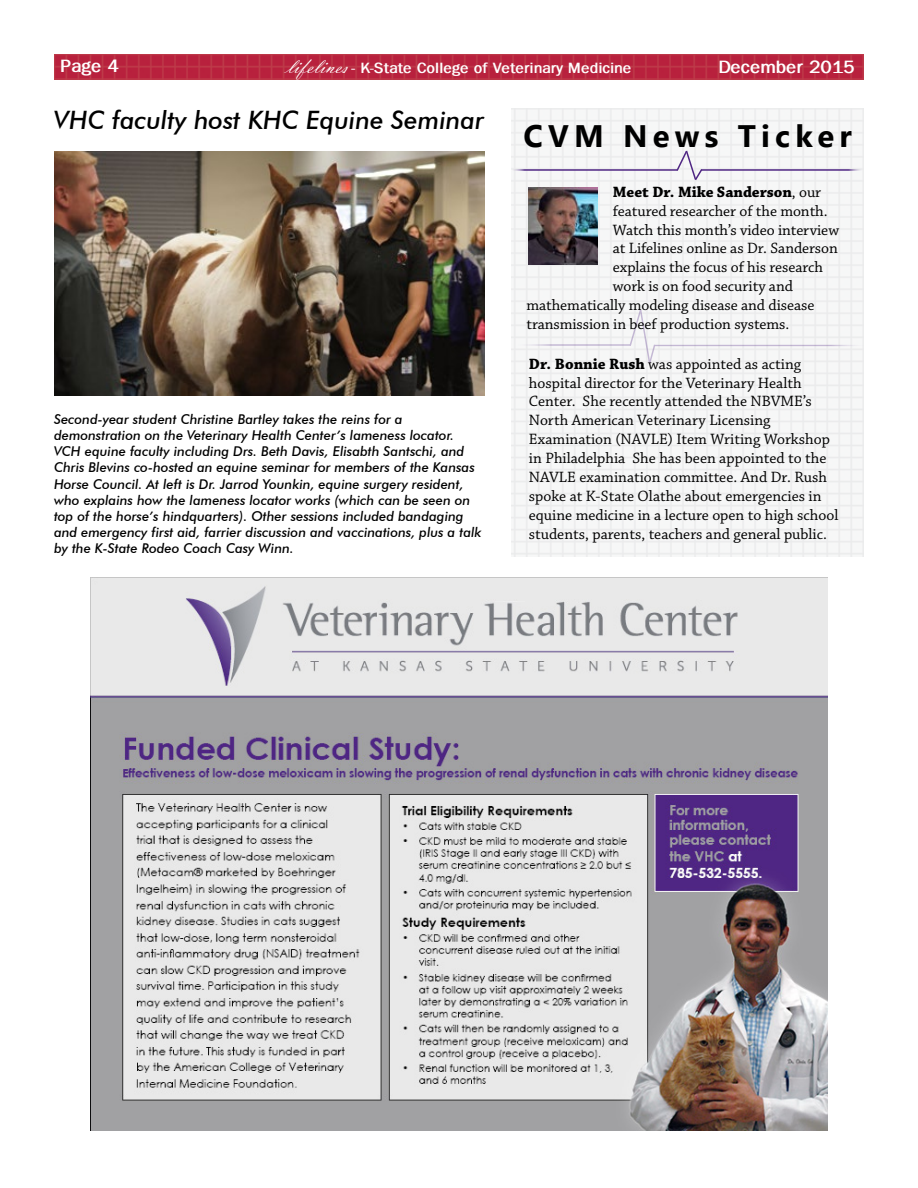
<style>
.page{position:relative;width:918px;height:1188px;background:#fff}
.page>*{position:absolute;margin:0;border:0;box-sizing:border-box;transform-origin:0 0}
.t1{font:700 31.05px "Khmer UI";letter-spacing:.17em;color:#000}
.t2{font:italic 500 25.35px "Futura BT";color:#000}
.t3{font:700 18px "Franklin Gothic";color:#fff}
.t4{font:15.75px/18.9px "Chaparral Pro";color:#000}
.t5{font:700 15.75px "Chaparral Pro";letter-spacing:-.005em;color:#000}
.t6{font:700 15px "Franklin Gothic";color:#fff}
.t7{font:italic 500 13.5px/16.2px "Futura BT";color:#000}
.s1{font-family:"Vladimir Script";font-weight:400;font-size:22.5px}
.s2{font-weight:400}
.s3{font-weight:700}
</style>
<div class="page">
<img style="left:511px;top:108px;width:353px;height:448px">
<img style="left:54px;top:54px;width:810px;height:26px">
<hr style="left:701px;top:169px;width:163px;height:2px;background:#4f2683">
<svg style="left:675px;top:149px;width:29px;height:33px"></svg>
<hr style="left:511px;top:169px;width:167px;height:2px;background:#4f2683">
<hr style="left:654px;top:345px;width:215px;height:1px;background:#4f2683">
<svg style="left:628px;top:308px;width:29px;height:57px"></svg>
<hr style="left:513px;top:344px;width:118px;height:2px;background:#4f2683">
<img style="left:54px;top:151px;width:430px;height:244px">
<img style="left:529px;top:187px;width:69px;height:77px">
<img style="left:91px;top:578px;width:737px;height:553px">
<p class="t3" style="left:60px;top:56px;width:60px">Page 4</p>
<p class="t6" style="left:287px;top:59px;width:346px"><span class="s1">lifelines</span> - K-State College of Veterinary Medicine</p>
<p class="t3" style="left:718px;top:57px;width:138px">December 2015</p>
<h2 class="t2" style="left:54px;top:105px;width:431px">VHC faculty host KHC Equine Seminar</h2>
<p class="t7" style="left:54px;top:411px;width:429px">Second-year student Christine Bartley takes the reins for a demonstration on the Veterinary Health Center’s lameness locator.<br>VCH equine faculty including Drs. Beth Davis, Elisabth Santschi, and Chris Blevins co-hosted an equine seminar for members of the Kansas Horse Council. At left is Dr. Jarrod Younkin, equine surgery resident, who explains how the lameness locator works (which can be seen on top of the horse’s hindquarters). Other sessions included bandaging and emergency first aid, farrier discussion and vaccinations, plus a talk by the K-State Rodeo Coach Casy Winn.</p>
<h1 class="t1" style="left:524px;top:118px;width:330px">CVM News Ticker</h1>
<p class="t5" style="left:613px;top:183px;width:210px">Meet Dr. Mike Sanderson<span class="s2">, our</span></p>
<p class="t4" style="left:613px;top:202px;width:216px">featured researcher of the month.</p>
<p class="t4" style="left:613px;top:221px;width:228px">Watch this month’s video interview</p>
<p class="t4" style="left:613px;top:240px;width:226px">at Lifelines online as Dr. Sanderson</p>
<p class="t4" style="left:613px;top:259px;width:212px">explains the focus of his research</p>
<p class="t4" style="left:613px;top:277px;width:182px">work is on food security and</p>
<p class="t4" style="left:526px;top:296px;width:289px">mathematically modeling disease and disease</p>
<p class="t4" style="left:526px;top:315px;width:264px">transmission in beef production systems.</p>
<p class="t4" style="left:529px;top:355px;width:311px"><span class="s3">Dr. Bonnie Rush</span> was appointed as acting hospital director for the Veterinary Health Center. She recently attended the NBVME’s North American Veterinary Licensing Examination (NAVLE) Item Writing Workshop in Philadelphia She has been appointed to the NAVLE examination committee. And Dr. Rush spoke at K-State Olathe about emergencies in equine medicine in a lecture open to high school students, parents, teachers and general public.</p>
</div>
